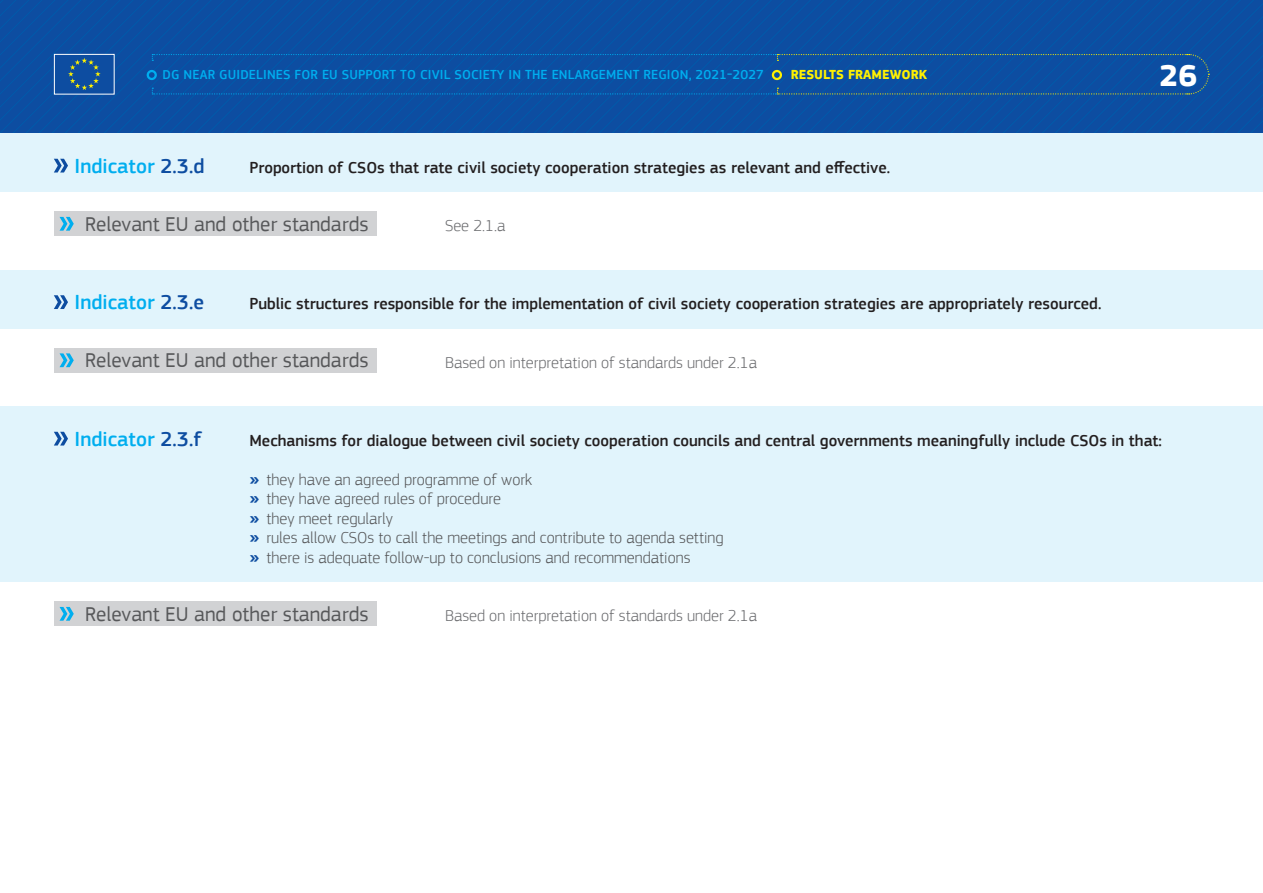
<style>
.page{position:relative;width:1263px;height:893px;background:#fff}
.page>*{position:absolute;margin:0;border:0;box-sizing:border-box;transform-origin:0 0}
.t1{font:700 31.5px "PF Square Sans Pro";color:#fff}
.t2{font:21px "PF Square Sans Pro";color:#57585a}
.t3{font:500 21px "PF Square Sans Pro";color:#00aeef}
.t4{font:500 16.5px "PF Square Sans Pro";color:#231f20}
.t5{font:300 16.5px/19.5px "PF Square Sans Pro";color:#57585a}
.t6{font:300 16.5px "PF Square Sans Pro";color:#6c6d70}
.t7{font:500 13.5px "PF Square Sans Pro";letter-spacing:.01em;color:#00aeef}
.t8{font:700 13.5px "PF Square Sans Pro";color:#fff101}
.s1{color:#0d4da1}
.s2{font-weight:500;font-size:21px;color:#0d4da1}
</style>
<div class="page">
<svg style="left:0;top:0;width:1263px;height:134px"></svg>
<div style="left:0;top:134px;width:1263px;height:58px;background:#e1f4fc"></div>
<div style="left:0;top:270px;width:1263px;height:58px;background:#e1f4fc"></div>
<div style="left:0;top:407px;width:1263px;height:175px;background:#e1f4fc"></div>
<svg style="left:54px;top:159px;width:14px;height:14px"></svg>
<svg style="left:54px;top:295px;width:14px;height:14px"></svg>
<svg style="left:54px;top:432px;width:14px;height:14px"></svg>
<div style="left:54px;top:212px;width:323px;height:24px;background:#d1d2d4"></div>
<svg style="left:60px;top:217px;width:14px;height:14px"></svg>
<div style="left:54px;top:348px;width:323px;height:25px;background:#d1d2d4"></div>
<svg style="left:60px;top:353px;width:14px;height:14px"></svg>
<div style="left:54px;top:602px;width:323px;height:24px;background:#d1d2d4"></div>
<svg style="left:60px;top:607px;width:14px;height:14px"></svg>
<p class="t7" style="left:163px;top:67px;width:603px">DG NEAR GUIDELINES FOR EU SUPPORT TO CIVIL SOCIETY IN THE ENLARGEMENT REGION, 2021-2027</p>
<p class="t8" style="left:791px;top:67px;width:138px">RESULTS FRAMEWORK</p>
<h1 class="t1" style="left:1159px;top:56px;width:39px">26</h1>
<p class="t3" style="left:75px;top:153px;width:131px">Indicator <span class="s1">2.3.d</span></p>
<p class="t4" style="left:249px;top:157px;width:642px">Proportion of CSOs that rate civil society cooperation strategies as relevant and effective.</p>
<p class="t2" style="left:85px;top:211px;width:285px">Relevant EU and other standards</p>
<p class="t6" style="left:445px;top:216px;width:62px">See 2.1.a</p>
<p class="t3" style="left:75px;top:290px;width:131px">Indicator <span class="s1">2.3.e</span></p>
<p class="t4" style="left:249px;top:294px;width:853px">Public structures responsible for the implementation of civil society cooperation strategies are appropriately resourced.</p>
<p class="t2" style="left:85px;top:348px;width:285px">Relevant EU and other standards</p>
<p class="t6" style="left:445px;top:352px;width:313px">Based on interpretation of standards under 2.1a</p>
<p class="t3" style="left:75px;top:426px;width:129px">Indicator <span class="s1">2.3.f</span></p>
<p class="t4" style="left:249px;top:430px;width:914px">Mechanisms for dialogue between civil society cooperation councils and central governments meaningfully include CSOs in that:</p>
<p class="t5" style="left:249px;top:469px;width:476px"><span class="s2">̍</span> they have an agreed programme of work<br><span class="s2">̍</span> they have agreed rules of procedure<br><span class="s2">̍</span> they meet regularly<br><span class="s2">̍</span> rules allow CSOs to call the meetings and contribute to agenda setting <span class="s2">̍</span> there is adequate follow-up to conclusions and recommendations</p>
<p class="t2" style="left:85px;top:601px;width:285px">Relevant EU and other standards</p>
<p class="t6" style="left:445px;top:606px;width:313px">Based on interpretation of standards under 2.1a</p>
</div>
